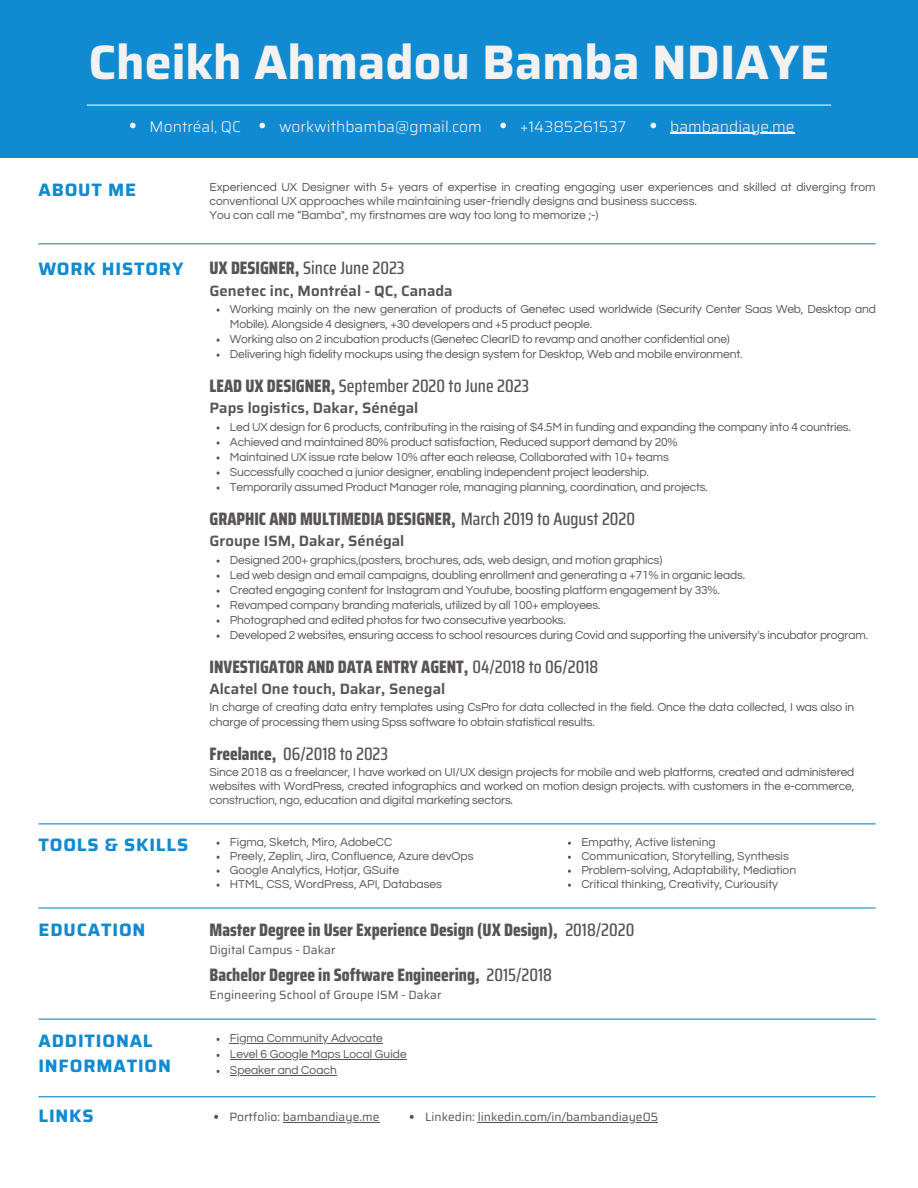
<style>
.page{position:relative;width:918px;height:1188px;background:#fff}
.page>*{position:absolute;margin:0;border:0;box-sizing:border-box;transform-origin:0 0}
.t1{font:700 48.45px "Saira";color:#f4f2f1}
.t2{font:800 18px "Saira Condensed";color:#595454}
.t3{font:500 18px "Saira Condensed";color:#595454}
.t4{font:700 18px/24.8px "Saira";letter-spacing:.045em;color:#108ad1}
.t5{font:300 15.45px "Saira";color:#f4f2f1}
.t6{font:600 15px "Saira";color:#595454}
.t7{font:600 15px "Saira";color:#545454}
.t8{font:12px/14px "Questrial";letter-spacing:-.015em;color:#595454}
.t9{font:12px "Saira";color:#595454}
.s1{font-weight:800}
.s2{font-weight:500}
</style>
<div class="page">
<div style="left:0;top:0;width:918px;height:158px;background:#108ad1"></div>
<svg style="left:130px;top:123px;width:6px;height:5px"></svg>
<svg style="left:259px;top:123px;width:6px;height:5px"></svg>
<svg style="left:500px;top:123px;width:6px;height:5px"></svg>
<svg style="left:651px;top:123px;width:5px;height:5px"></svg>
<hr style="left:670px;top:133px;width:125px;height:1px;background:#f4f2f1">
<hr style="left:87px;top:105px;width:744px;height:1px;background:#f4f2f1">
<hr style="left:38px;top:243px;width:838px;height:1px;background:#108ad1">
<hr style="left:38px;top:907px;width:838px;height:2px;background:#108ad1">
<hr style="left:38px;top:823px;width:838px;height:1px;background:#108ad1">
<hr style="left:38px;top:1019px;width:838px;height:1px;background:#108ad1">
<hr style="left:230px;top:1043px;width:153px;height:1px;background:#595454">
<hr style="left:230px;top:1059px;width:40px;height:1px;background:#595454">
<hr style="left:270px;top:1059px;width:137px;height:1px;background:#595454">
<hr style="left:230px;top:1075px;width:107px;height:1px;background:#595454">
<hr style="left:38px;top:1096px;width:838px;height:1px;background:#108ad1">
<svg style="left:214px;top:1115px;width:4px;height:4px"></svg>
<hr style="left:283px;top:1122px;width:96px;height:1px;background:#595454">
<svg style="left:410px;top:1115px;width:4px;height:4px"></svg>
<hr style="left:478px;top:1122px;width:180px;height:1px;background:#595454">
<h1 class="t1" style="left:88px;top:24px;width:743px">Cheikh Ahmadou Bamba NDIAYE</h1>
<p class="t5" style="left:150px;top:114px;width:93px">Montréal, QC</p>
<p class="t5" style="left:279px;top:114px;width:204px">workwithbamba@gmail.com</p>
<p class="t5" style="left:520px;top:114px;width:108px">+14385261537</p>
<p class="t5" style="left:670px;top:114px;width:126px">bambandiaye.me</p>
<h2 class="t4" style="left:38px;top:178px;width:99px">ABOUT ME</h2>
<p class="t8" style="left:210px;top:180px;width:668px">Experienced UX Designer with 5+ years of expertise in creating engaging user experiences and skilled at diverging from conventional UX approaches while maintaining user-friendly designs and business success.</p>
<p class="t8" style="left:210px;top:208px;width:390px">You can call me “Bamba", my firstnames are way too long to memorize ;-)</p>
<p class="t4" style="left:38px;top:257px;width:147px">WORK HISTORY</p>
<p class="t3" style="left:210px;top:254px;width:197px"><span class="s1">UX DESIGNER,</span> Since June 2023</p>
<p class="t7" style="left:210px;top:279px;width:245px">Genetec inc, Montréal - QC, Canada</p>
<p class="t8" style="left:230px;top:301px;width:647px;line-height:15px">Working mainly on the new generation of products of Genetec used worldwide (Security Center Saas Web, Desktop and<br>Mobile). Alongside 4 designers, +30 developers and +5 product people.</p>
<p class="t8" style="left:230px;top:332px;width:501px">Working also on 2 incubation products (Genetec ClearID to revamp and another confidential one)</p>
<p class="t8" style="left:230px;top:347px;width:514px">Delivering high fidelity mockups using the design system for Desktop, Web and mobile environment.</p>
<p class="t3" style="left:210px;top:371px;width:321px"><span class="s1">LEAD UX DESIGNER,</span> September 2020 to June 2023</p>
<p class="t6" style="left:210px;top:396px;width:210px">Paps logistics, Dakar, Sénégal</p>
<p class="t8" style="left:230px;top:420px;width:622px">Led UX design for 6 products, contributing in the raising of $4.5M in funding and expanding the company into 4 countries.</p>
<p class="t8" style="left:230px;top:435px;width:449px">Achieved and maintained 80% product satisfaction, Reduced support demand by 20%</p>
<h2 class="t8" style="left:230px;top:450px;width:440px">Maintained UX issue rate below 10% after each release, Collaborated with 10+ teams</h2>
<p class="t8" style="left:230px;top:465px;width:420px">Successfully coached a junior designer, enabling independent project leadership.</p>
<p class="t8" style="left:230px;top:480px;width:480px">Temporarily assumed Product Manager role, managing planning, coordination, and projects.</p>
<p class="t2" style="left:210px;top:504px;width:427px">GRAPHIC AND MULTIMEDIA DESIGNER, <span class="s2">March 2019 to August 2020</span></p>
<p class="t8" style="left:230px;top:553px;width:434px">Designed 200+ graphics,(posters, brochures, ads, web design, and motion graphics)</p>
<p class="t8" style="left:230px;top:568px;width:517px">Led web design and email campaigns, doubling enrollment and generating a +71% in organic leads.</p>
<p class="t8" style="left:230px;top:583px;width:492px">Created engaging content for Instagram and Youtube, boosting platform engagement by 33%.</p>
<p class="t8" style="left:230px;top:598px;width:372px">Revamped company branding materials, utilized by all 100+ employees.</p>
<p class="t8" style="left:230px;top:613px;width:337px">Photographed and edited photos for two consecutive yearbooks.</p>
<p class="t8" style="left:230px;top:628px;width:640px">Developed 2 websites, ensuring access to school resources during Covid and supporting the university's incubator program.</p>
<p class="t6" style="left:210px;top:529px;width:196px">Groupe ISM, Dakar, Sénégal</p>
<p class="t2" style="left:210px;top:652px;width:390px">INVESTIGATOR AND DATA ENTRY AGENT, <span class="s2">04/2018 to 06/2018</span></p>
<p class="t6" style="left:210px;top:677px;width:237px">Alcatel One touch, Dakar, Senegal</p>
<p class="t8" style="left:210px;top:700px;width:646px;line-height:15px">In charge of creating data entry templates using CsPro for data collected in the field. Once the data collected, I was also in charge of processing them using Spss software to obtain statistical results.</p>
<p class="t3" style="left:210px;top:739px;width:180px"><span class="s1">Freelance,</span> 06/2018 to 2023</p>
<p class="t8" style="left:210px;top:765px;width:646px;text-align:justify">Since 2018 as a freelancer, I have worked on UI/UX design projects for mobile and web platforms, created and administered websites with WordPress, created infographics and worked on motion design projects. with customers in the e-commerce, construction, ngo, education and digital marketing sectors.</p>
<h2 class="t4" style="left:38px;top:832px;width:151px">TOOLS &amp; SKILLS</h2>
<p class="t8" style="left:230px;top:835px;width:164px">Figma, Sketch, Miro, AdobeCC</p>
<p class="t8" style="left:230px;top:849px;width:245px">Preely, Zeplin, Jira, Confluence, Azure devOps</p>
<p class="t8" style="left:230px;top:863px;width:171px">Google Analytics, Hotjar, GSuite</p>
<p class="t8" style="left:230px;top:877px;width:213px">HTML, CSS, WordPress, API, Databases</p>
<p class="t8" style="left:581px;top:835px;width:136px">Empathy, Active listening</p>
<p class="t8" style="left:581px;top:849px;width:209px">Communication, Storytelling, Synthesis</p>
<p class="t8" style="left:581px;top:863px;width:216px">Problem-solving, Adaptability, Mediation</p>
<p class="t8" style="left:581px;top:877px;width:198px">Critical thinking, Creativity, Curiousity</p>
<h2 class="t4" style="left:38px;top:917px;width:108px">EDUCATION</h2>
<p class="t2" style="left:210px;top:916px;width:426px">Master Degree in User Experience Design (UX Design), <span class="s2">2018/2020</span></p>
<p class="t9" style="left:210px;top:941px;width:127px">Digital Campus - Dakar</p>
<p class="t2" style="left:210px;top:960px;width:344px">Bachelor Degree in Software Engineering, <span class="s2">2015/2018</span></p>
<p class="t9" style="left:210px;top:985px;width:233px">Engineering School of Groupe ISM - Dakar</p>
<p class="t8" style="left:230px;top:1031px;width:155px">Figma Community Advocate</p>
<p class="t8" style="left:230px;top:1047px;width:178px">Level 6 Google Maps Local Guide</p>
<p class="t8" style="left:230px;top:1063px;width:108px">Speaker and Coach</p>
<h2 class="t4" style="left:38px;top:1029px;width:134px">ADDITIONAL<br>INFORMATION</h2>
<h2 class="t4" style="left:38px;top:1104px;width:57px">LINKS</h2>
<h2 class="t9" style="left:229px;top:1107px;width:151px">Portfolio: bambandiaye.me</h2>
<p class="t9" style="left:425px;top:1107px;width:235px">Linkedin: linkedin.com/in/bambandiaye05</p>
</div>
